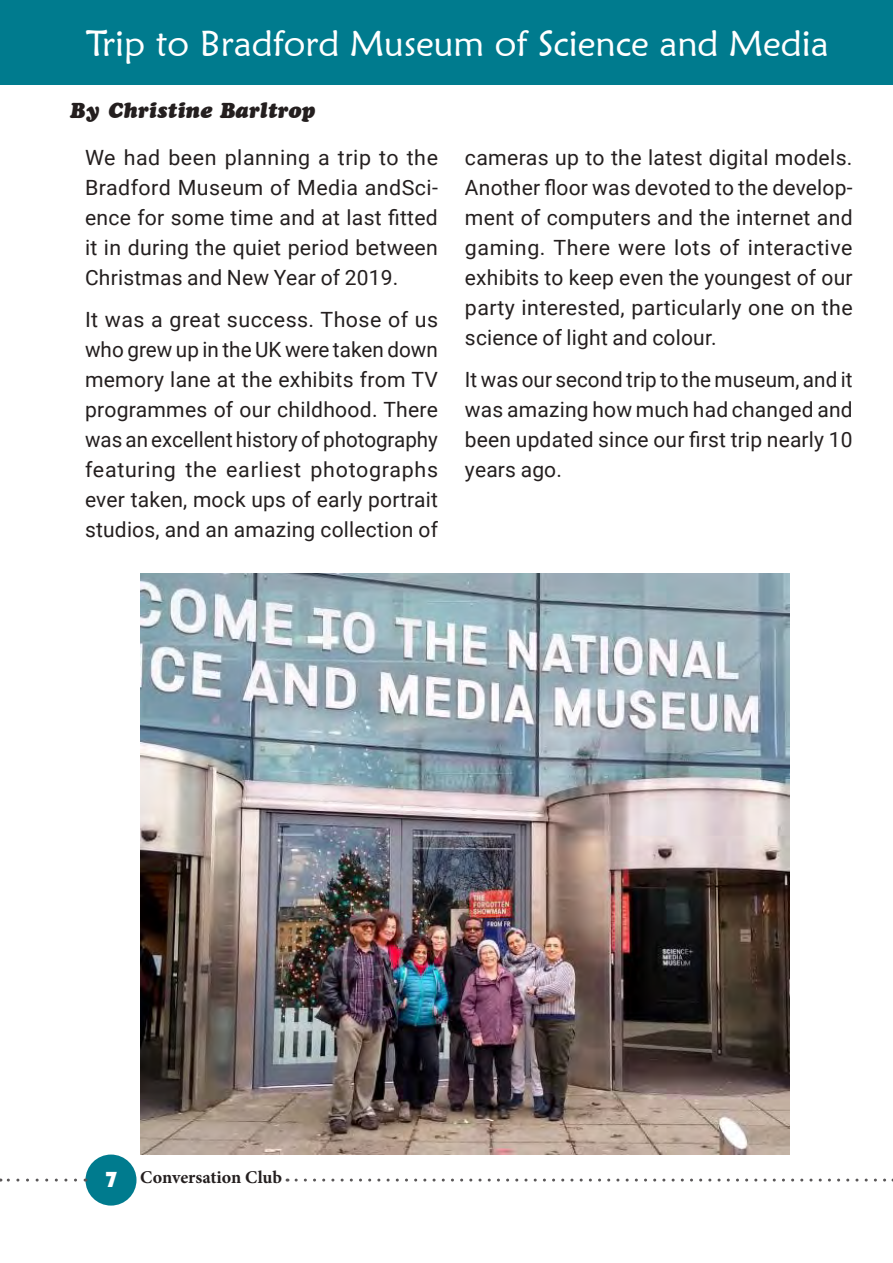
<style>
.page{position:relative;width:893px;height:1263px;background:#fff}
.page>*{position:absolute;margin:0;border:0;box-sizing:border-box;transform-origin:0 0}
.t1{font:36px "Maiandra GD";color:#fff}
.t2{font:21px/30px "Roboto";letter-spacing:.01em;color:#241f1f;text-align:justify}
.t3{font:21px "Cooper BT";letter-spacing:.01em;color:#241f1f}
.t4{font:700 18px "Minion Pro";letter-spacing:-.005em;color:#241f1f}
.s1{font-family:"Blippo BT";font-weight:400;font-size:21px;color:#fff}
</style>
<div class="page">
<div style="left:0;top:0;width:893px;height:84px;background:#007b8e"></div>
<img style="left:140px;top:573px;width:650px;height:581px">
<div style="left:85px;top:1154px;width:52px;height:51px;background:#007b8e;border-radius:50%"></div>
<svg style="left:296px;top:1178px;width:597px;height:3px"></svg>
<svg style="left:0;top:1178px;width:76px;height:3px"></svg>
<h1 class="t1" style="left:86px;top:21px;width:744px">Trip to Bradford Museum of Science and Media</h1>
<p class="t3" style="left:70px;top:98px;width:247px">By Christine Barltrop</p>
<p class="t2" style="left:85px;top:141px;width:354px">We had been planning a trip to the Bradford Museum of Media andSci&shy;ence for some time and at last fitted it in during the quiet period between Christmas and New Year of 2019.</p>
<p class="t2" style="left:85px;top:304px;width:354px">It was a great success. Those of us who grew up in the UK were taken down memory lane at the exhibits from TV programmes of our childhood. There was an excellent history of photography featuring the earliest photographs ever taken, mock ups of early portrait studios, and an amazing collection of</p>
<p class="t2" style="left:465px;top:141px;width:389px">cameras up to the latest digital models.<br>Another floor was devoted to the develop&shy;ment of computers and the internet and gaming. There were lots of interactive exhibits to keep even the youngest of our party interested, particularly one on the science of light and colour.</p>
<p class="t2" style="left:465px;top:364px;width:389px">It was our second trip to the museum, and it was amazing how much had changed and been updated since our first trip nearly 10 years ago.</p>
<p class="t4" style="left:106px;top:1164px;width:178px"><span class="s1">7</span> Conversation Club</p>
</div>
